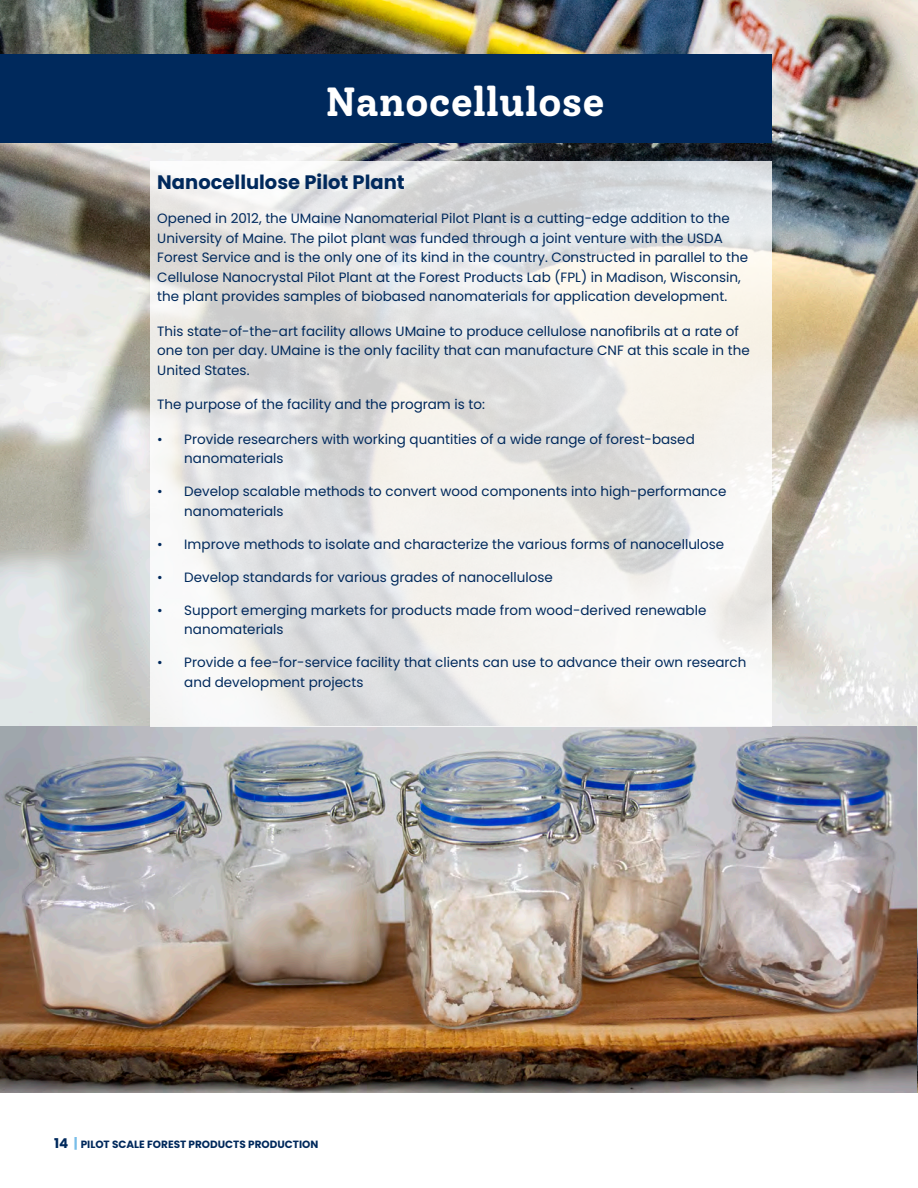
<style>
.page{position:relative;width:918px;height:1188px;background:#fff}
.page>*{position:absolute;margin:0;border:0;box-sizing:border-box;transform-origin:0 0}
.Header_Inside{font:700 40.5px "Solway";color:#fff}
.Content1{font:700 19.5px "Poppins";color:#00295c}
.Body{font:13.5px/19.5px "Poppins";color:#00295c}
.t1{font:700 10.5px "Poppins";color:#00295c}
.s1{font-size:13.5px}
.s2{font-size:13.5px;color:#78bde8}
</style>
<div class="page">
<img style="left:0;top:0;width:918px;height:1092px">
<div style="left:0;top:54px;width:771px;height:89px;background:#00295c"></div>
<img style="left:0;top:727px;width:916px;height:365px">
<svg style="left:150px;top:161px;width:621px;height:566px"></svg>
<p class="Header_Inside" style="left:325px;top:77px;width:281px">Nanocellulose</p>
<p class="Content1" style="left:157px;top:171px;width:249px">Nanocellulose Pilot Plant</p>
<p class="Body" style="left:157px;top:209px;width:592px">Opened in 2012, the UMaine Nanomaterial Pilot Plant is a cutting-edge addition to the University of Maine. The pilot plant was funded through a joint venture with the USDA Forest Service and is the only one of its kind in the country. Constructed in parallel to the Cellulose Nanocrystal Pilot Plant at the Forest Products Lab (FPL) in Madison, Wisconsin, the plant provides samples of biobased nanomaterials for application development.</p>
<p class="Body" style="left:157px;top:322px;width:594px">This state-of-the-art facility allows UMaine to produce cellulose nanofibrils at a rate of one ton per day. UMaine is the only facility that can manufacture CNF at this scale in the<br>United States.</p>
<p class="Body" style="left:157px;top:395px;width:329px">The purpose of the facility and the program is to:</p>
<p class="Body" style="left:184px;top:430px;width:512px;text-indent:-27px">• Provide researchers with working quantities of a wide range of forest-based nanomaterials</p>
<p class="Body" style="left:184px;top:482px;width:544px;text-indent:-27px">• Develop scalable methods to convert wood components into high-performance nanomaterials</p>
<p class="Body" style="left:157px;top:535px;width:569px">• Improve methods to isolate and characterize the various forms of nanocellulose</p>
<p class="Body" style="left:157px;top:568px;width:397px">• Develop standards for various grades of nanocellulose</p>
<p class="Body" style="left:184px;top:601px;width:524px;text-indent:-27px">• Support emerging markets for products made from wood-derived renewable nanomaterials</p>
<p class="Body" style="left:184px;top:653px;width:564px;text-indent:-27px">• Provide a fee-for-service facility that clients can use to advance their own research and development projects</p>
<p class="t1" style="left:54px;top:1138px;width:266px"><span class="s1">14</span> <span class="s2">|</span> PILOT SCALE FOREST PRODUCTS PRODUCTION</p>
</div>
